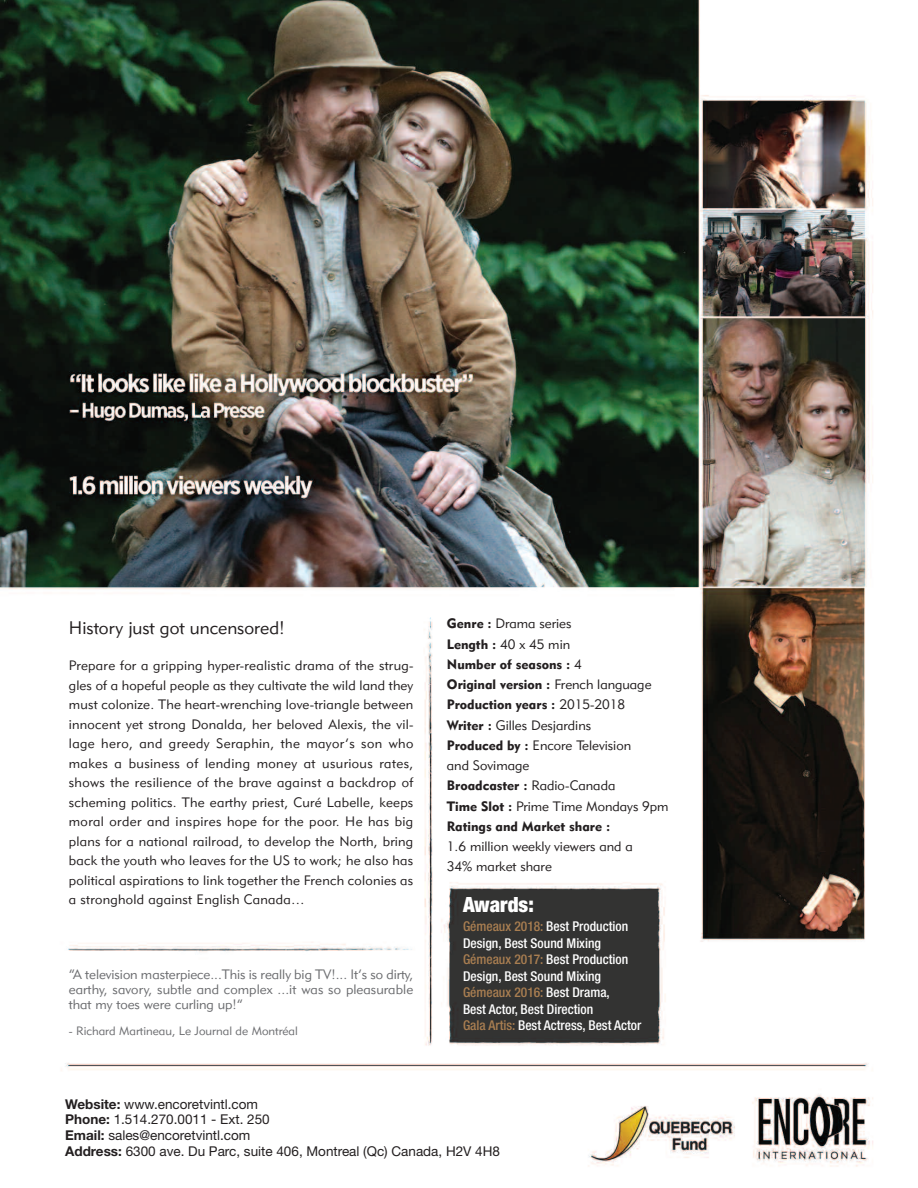
<style>
.page{position:relative;width:918px;height:1188px;background:#fff}
.page>*{position:absolute;margin:0;border:0;box-sizing:border-box;transform-origin:0 0}
.t1{font:900 condensed 21px "Helvetica Neue";color:#fff}
.t2{font:18px "Geometric 415 BT Lite A";color:#231f20}
.t3{font:13.5px/19.5px "Geometric 415 BT Lite A";color:#231f20}
.t4{font:500 condensed 13.5px/16.5px "Helvetica Neue";color:#fff}
.t5{font:13.5px/15.8px "Helvetica Neue";color:#231f20}
.t6{font:13.5px/15px "Geometric 415 BT Lite A";letter-spacing:.005em;color:#6c6d70;text-align:justify}
.t7{font:13.5px/20.2px "Geometric 415 BT Black A";color:#231f20}
.t8{font:12px "Geometric 415 BT Lite A";color:#6c6d70}
.s1{font-family:"Geometric 415 BT Black A"}
.s2{font-family:"Geometric 415 BT Lite A"}
.s3{color:#a97e51}
.s4{font-weight:700}
</style>
<div class="page">
<img style="left:0;top:0;width:873px;height:1167px">
<h2 class="t2" style="left:69px;top:622px;width:217px">History just got uncensored!</h2>
<p class="t3" style="left:69px;top:657px;width:346px;text-align:justify">Prepare for a gripping hyper-realistic drama of the strug&shy;gles of a hopeful people as they cultivate the wild land they must colonize. The heart-wrenching love-triangle between innocent yet strong Donalda, her beloved Alexis, the vil&shy;lage hero, and greedy Seraphin, the mayor’s son who makes a business of lending money at usurious rates, shows the resilience of the brave against a backdrop of scheming politics. The earthy priest, Curé Labelle, keeps moral order and inspires hope for the poor. He has big plans for a national railroad, to develop the North, bring back the youth who leaves for the US to work; he also has political aspirations to link together the French colonies as a stronghold against English Canada…</p>
<p class="t6" style="left:69px;top:969px;width:346px">“A television masterpiece...This is really big TV!... It’s so dirty, earthy, savory, subtle and complex ...it was so pleasurable that my toes were curling up!”</p>
<p class="t8" style="left:69px;top:1026px;width:231px">- Richard Martineau, Le Journal de Montréal</p>
<p class="t3" style="left:447px;top:615px;width:126px;line-height:20.2px"><span class="s1">Genre :</span> Drama series<br><span class="s1">Length :</span> 40 x 45 min</p>
<p class="t7" style="left:447px;top:655px;width:206px">Number of seasons : <span class="s2">4<br></span>Original version : <span class="s2">French language<br></span>Production years : <span class="s2">2015-2018</span></p>
<p class="t3" style="left:447px;top:716px;width:186px;line-height:20.2px"><span class="s1">Writer :</span> Gilles Desjardins<br><span class="s1">Produced by :</span> Encore Television and Sovimage</p>
<p class="t7" style="left:447px;top:777px;width:170px">Broadcaster : <span class="s2">Radio-Canada</span></p>
<p class="t3" style="left:447px;top:797px;width:223px"><span class="s1">Time Slot :</span> Prime Time Mondays 9pm</p>
<p class="t7" style="left:447px;top:817px;width:165px">Ratings and Market share :</p>
<p class="t3" style="left:447px;top:838px;width:187px;line-height:20.2px">1.6 million weekly viewers and a<br>34% market share</p>
<h1 class="t1" style="left:463px;top:897px;width:72px">Awards:</h1>
<p class="t4" style="left:463px;top:920px;width:180px"><span class="s3">Gémeaux 2018:</span> Best Production<br>Design, Best Sound Mixing<br><span class="s3">Gémeaux 2017:</span> Best Production<br>Design, Best Sound Mixing<br><span class="s3">Gémeaux 2016:</span> Best Drama,<br>Best Actor, Best Direction<br><span class="s3">Gala Artis:</span> Best Actress, Best Actor</p>
<p class="t5" style="left:65px;top:1096px;width:436px"><span class="s4">Website:</span> www.encoretvintl.com<br><span class="s4">Phone:</span> 1.514.270.0011 - Ext. 250<br><span class="s4">Email:</span> sales@encoretvintl.com<br><span class="s4">Address:</span> 6300 ave. Du Parc, suite 406, Montreal (Qc) Canada, H2V 4H8</p>
</div>
